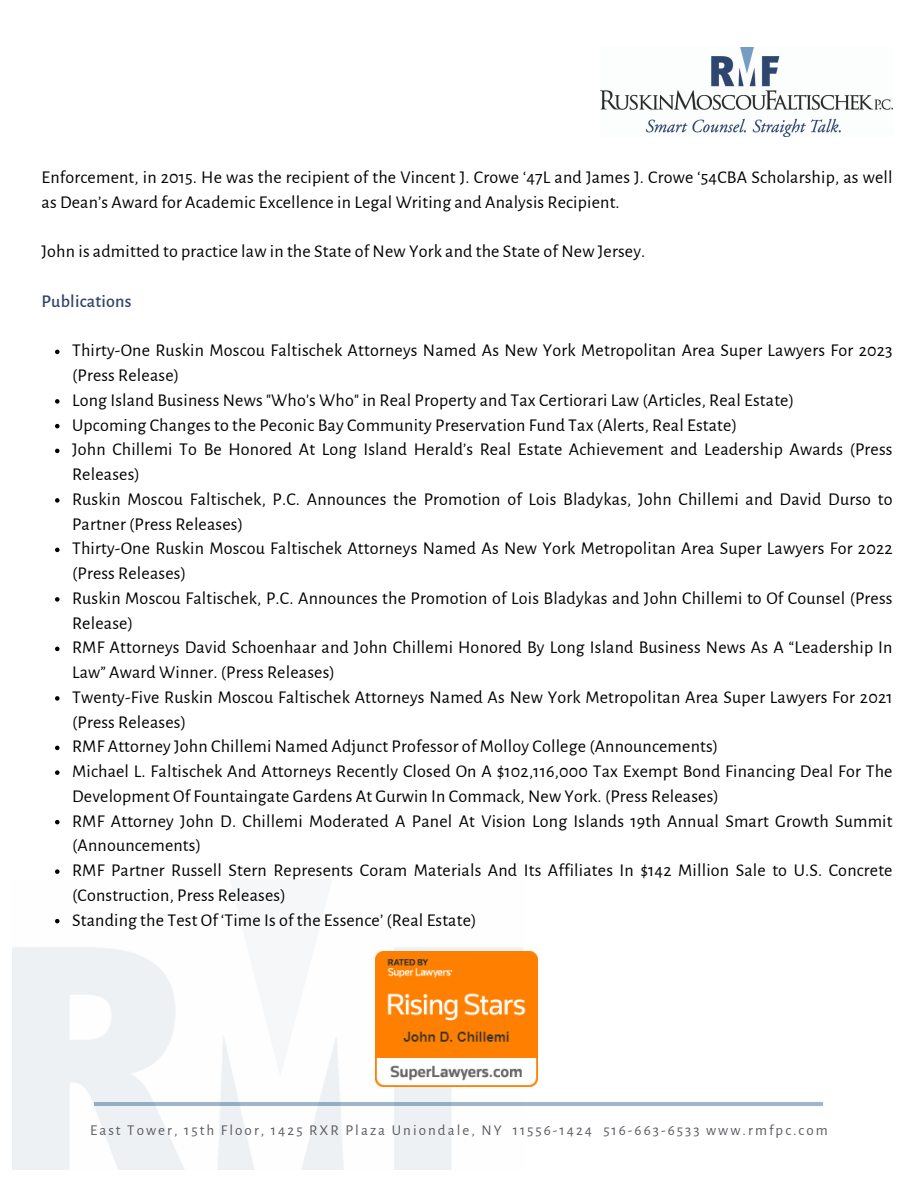
<style>
.page{position:relative;width:918px;height:1188px;background:#fff}
.page>*{position:absolute;margin:0;border:0;box-sizing:border-box;transform-origin:0 0}
.t1{font:18px/24.8px "Alegreya Sans";letter-spacing:.01em;color:#000}
.t2{font:500 18px "Alegreya Sans";letter-spacing:.01em;color:#324568}
.t3{font:15px "Alegreya Sans";letter-spacing:.135em;color:#5d5a62}
</style>
<div class="page">
<img style="left:12px;top:879px;width:511px;height:290px">
<img style="left:600px;top:47px;width:293px;height:89px">
<hr style="left:95px;top:1103px;width:728px;height:3px;background:#0f5089">
<svg style="left:55px;top:350px;width:5px;height:4px"></svg>
<svg style="left:55px;top:399px;width:5px;height:5px"></svg>
<svg style="left:55px;top:424px;width:5px;height:4px"></svg>
<svg style="left:55px;top:449px;width:5px;height:4px"></svg>
<svg style="left:55px;top:498px;width:5px;height:5px"></svg>
<svg style="left:55px;top:548px;width:5px;height:4px"></svg>
<svg style="left:55px;top:597px;width:5px;height:5px"></svg>
<svg style="left:55px;top:647px;width:5px;height:4px"></svg>
<svg style="left:55px;top:696px;width:5px;height:5px"></svg>
<svg style="left:55px;top:746px;width:5px;height:4px"></svg>
<svg style="left:55px;top:770px;width:5px;height:5px"></svg>
<svg style="left:55px;top:820px;width:5px;height:4px"></svg>
<svg style="left:55px;top:869px;width:5px;height:5px"></svg>
<svg style="left:55px;top:919px;width:5px;height:4px"></svg>
<img style="left:375px;top:952px;width:162px;height:135px">
<p class="t1" style="left:42px;top:165px;width:853px">Enforcement, in 2015. He was the recipient of the Vincent J. Crowe ‘47L and James J. Crowe ‘54CBA Scholarship, as well as Dean’s Award for Academic Excellence in Legal Writing and Analysis Recipient.</p>
<p class="t1" style="left:42px;top:240px;width:605px">John is admitted to practice law in the State of New York and the State of New Jersey.</p>
<p class="t2" style="left:42px;top:292px;width:92px">Publications</p>
<p class="t1" style="left:72px;top:339px;width:822px">Thirty-One Ruskin Moscou Faltischek Attorneys Named As New York Metropolitan Area Super Lawyers For 2023 (Press Release)</p>
<p class="t1" style="left:72px;top:388px;width:724px">Long Island Business News "Who's Who" in Real Property and Tax Certiorari Law (Articles, Real Estate)</p>
<p class="t1" style="left:72px;top:413px;width:667px">Upcoming Changes to the Peconic Bay Community Preservation Fund Tax (Alerts, Real Estate)</p>
<p class="t1" style="left:72px;top:438px;width:822px">John Chillemi To Be Honored At Long Island Herald’s Real Estate Achievement and Leadership Awards (Press<br>Releases)</p>
<p class="t1" style="left:72px;top:487px;width:822px">Ruskin Moscou Faltischek, P.C. Announces the Promotion of Lois Bladykas, John Chillemi and David Durso to<br>Partner (Press Releases)</p>
<p class="t1" style="left:72px;top:537px;width:822px">Thirty-One Ruskin Moscou Faltischek Attorneys Named As New York Metropolitan Area Super Lawyers For 2022 (Press Releases)</p>
<p class="t1" style="left:72px;top:586px;width:822px">Ruskin Moscou Faltischek, P.C. Announces the Promotion of Lois Bladykas and John Chillemi to Of Counsel (Press<br>Release)</p>
<p class="t1" style="left:72px;top:636px;width:822px">RMF Attorneys David Schoenhaar and John Chillemi Honored By Long Island Business News As A “Leadership In<br>Law” Award Winner. (Press Releases)</p>
<p class="t1" style="left:72px;top:685px;width:822px">Twenty-Five Ruskin Moscou Faltischek Attorneys Named As New York Metropolitan Area Super Lawyers For 2021 (Press Releases)</p>
<p class="t1" style="left:72px;top:735px;width:648px">RMF Attorney John Chillemi Named Adjunct Professor of Molloy College (Announcements)</p>
<p class="t1" style="left:72px;top:759px;width:822px">Michael L. Faltischek And Attorneys Recently Closed On A $102,116,000 Tax Exempt Bond Financing Deal For The<br>Development Of Fountaingate Gardens At Gurwin In Commack, New York. (Press Releases)</p>
<p class="t1" style="left:72px;top:809px;width:822px">RMF Attorney John D. Chillemi Moderated A Panel At Vision Long Islands 19th Annual Smart Growth Summit (Announcements)</p>
<p class="t1" style="left:72px;top:858px;width:822px">RMF Partner Russell Stern Represents Coram Materials And Its Affiliates In $142 Million Sale to U.S. Concrete (Construction, Press Releases)</p>
<p class="t1" style="left:72px;top:908px;width:406px">Standing the Test Of ‘Time Is of the Essence’ (Real Estate)</p>
<p class="t3" style="left:90px;top:1123px;width:739px">East Tower, 15th Floor, 1425 RXR Plaza Uniondale, NY 11556-1424 516-663-6533 www.rmfpc.com</p>
</div>
